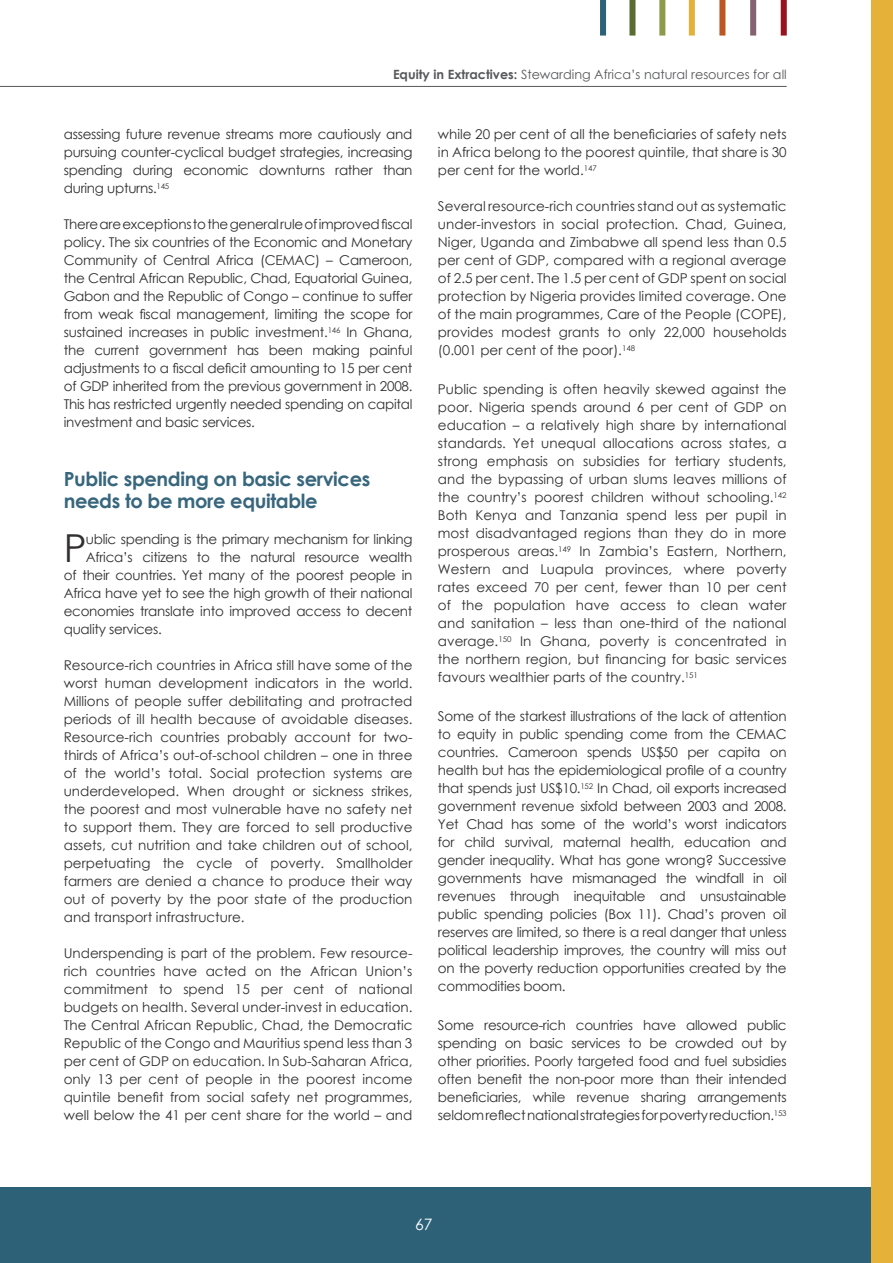
<style>
.page{position:relative;width:893px;height:1263px;background:#fff}
.page>*{position:absolute;margin:0;border:0;box-sizing:border-box;transform-origin:0 0}
.t1{font:38.55px "Century Gothic";color:#312f30}
.t2{font:700 19.5px/22.5px "Century Gothic";letter-spacing:-.02em;color:#38667d}
.t3{font:15.75px "Century Gothic";color:#fff}
.t4{font:13.5px/18px "Century Gothic";letter-spacing:-.02em;color:#312f30;text-align:justify}
.t5{font:12.75px "Century Gothic";color:#57585a}
.s1{font-weight:700}
</style>
<div class="page">
<div style="left:0;top:1188px;width:893px;height:75px;background:#2d6178"></div>
<div style="left:871px;top:0;width:22px;height:1263px;background:#e5b139"></div>
<div style="left:600px;top:0;width:6px;height:36px;background:#2d6178"></div>
<div style="left:659px;top:0;width:6px;height:36px;background:#8c9a4a"></div>
<div style="left:629px;top:0;width:6px;height:36px;background:#5a6c31"></div>
<div style="left:689px;top:0;width:6px;height:36px;background:#e5b139"></div>
<div style="left:719px;top:0;width:6px;height:36px;background:#bd5722"></div>
<div style="left:750px;top:0;width:6px;height:36px;background:#856271"></div>
<div style="left:781px;top:0;width:6px;height:36px;background:#97111e"></div>
<hr style="left:0;top:86px;width:787px;height:1px;background:#57585a">
<p class="t5" style="left:393px;top:65px;width:395px"><span class="s1">Equity in Extractives:</span> Stewarding Africa’s natural resources for all</p>
<p class="t4" style="left:64px;top:125px;width:350px">assessing future revenue streams more cautiously and pursuing counter-cyclical budget strategies, increasing spending during economic downturns rather than during upturns.<sup>145</sup></p>
<p class="t4" style="left:64px;top:215px;width:350px">There are exceptions to the general rule of improved fiscal policy. The six countries of the Economic and Monetary Community of Central Africa (CEMAC) – Cameroon, the Central African Republic, Chad, Equatorial Guinea, Gabon and the Republic of Congo – continue to suffer from weak fiscal management, limiting the scope for sustained increases in public investment.<sup>146</sup> In Ghana, the current government has been making painful adjustments to a fiscal deficit amounting to 15 per cent of GDP inherited from the previous government in 2008.<br>This has restricted urgently needed spending on capital investment and basic services.</p>
<p class="t2" style="left:64px;top:466px;width:308px">Public spending on basic services needs to be more equitable</p>
<p class="t1" style="left:64px;top:521px;width:24px">P</p>
<p class="t4" style="left:86px;top:530px;width:328px">ublic spending is the primary mechanism for linking</p>
<p class="t4" style="left:86px;top:548px;width:328px">Africa’s citizens to the natural resource wealth</p>
<p class="t4" style="left:64px;top:566px;width:350px">of their countries. Yet many of the poorest people in</p>
<p class="t4" style="left:64px;top:584px;width:350px">Africa have yet to see the high growth of their national</p>
<p class="t4" style="left:64px;top:602px;width:350px">economies translate into improved access to decent</p>
<p class="t4" style="left:64px;top:620px;width:100px">quality services.</p>
<p class="t4" style="left:64px;top:656px;width:350px">Resource-rich countries in Africa still have some of the worst human development indicators in the world.<br>Millions of people suffer debilitating and protracted periods of ill health because of avoidable diseases.<br>Resource-rich countries probably account for two&shy;thirds of Africa’s out-of-school children – one in three of the world’s total. Social protection systems are underdeveloped. When drought or sickness strikes, the poorest and most vulnerable have no safety net to support them. They are forced to sell productive assets, cut nutrition and take children out of school, perpetuating the cycle of poverty. Smallholder farmers are denied a chance to produce their way out of poverty by the poor state of the production and transport infrastructure.</p>
<p class="t4" style="left:64px;top:944px;width:350px">Underspending is part of the problem. Few resource&shy;rich countries have acted on the African Union’s commitment to spend 15 per cent of national budgets on health. Several under-invest in education.<br>The Central African Republic, Chad, the Democratic Republic of the Congo and Mauritius spend less than 3 per cent of GDP on education. In Sub-Saharan Africa, only 13 per cent of people in the poorest income quintile benefit from social safety net programmes, well below the 41 per cent share for the world – and</p>
<p class="t4" style="left:438px;top:125px;width:350px">while 20 per cent of all the beneficiaries of safety nets in Africa belong to the poorest quintile, that share is 30 per cent for the world.<sup>147</sup></p>
<p class="t4" style="left:438px;top:197px;width:350px">Several resource-rich countries stand out as systematic under-investors in social protection. Chad, Guinea, Niger, Uganda and Zimbabwe all spend less than 0.5 per cent of GDP, compared with a regional average of 2.5 per cent. The 1.5 per cent of GDP spent on social protection by Nigeria provides limited coverage. One of the main programmes, Care of the People (COPE), provides modest grants to only 22,000 households (0.001 per cent of the poor).<sup>148</sup></p>
<p class="t4" style="left:438px;top:380px;width:350px">Public spending is often heavily skewed against the poor. Nigeria spends around 6 per cent of GDP on education – a relatively high share by international standards. Yet unequal allocations across states, a strong emphasis on subsidies for tertiary students, and the bypassing of urban slums leaves millions of the country’s poorest children without schooling.<sup>142<br></sup>Both Kenya and Tanzania spend less per pupil in most disadvantaged regions than they do in more prosperous areas.<sup>149</sup> In Zambia’s Eastern, Northern, Western and Luapula provinces, where poverty rates exceed 70 per cent, fewer than 10 per cent of the population have access to clean water and sanitation – less than one-third of the national average.<sup>150</sup> In Ghana, poverty is concentrated in the northern region, but financing for basic services favours wealthier parts of the country.<sup>151</sup></p>
<p class="t4" style="left:438px;top:707px;width:350px">Some of the starkest illustrations of the lack of attention to equity in public spending come from the CEMAC countries. Cameroon spends US$50 per capita on health but has the epidemiological profile of a country that spends just US$10.<sup>152</sup> In Chad, oil exports increased government revenue sixfold between 2003 and 2008.<br>Yet Chad has some of the world’s worst indicators for child survival, maternal health, education and gender inequality. What has gone wrong? Successive governments have mismanaged the windfall in oil revenues through inequitable and unsustainable public spending policies (Box 11). Chad’s proven oil reserves are limited, so there is a real danger that unless political leadership improves, the country will miss out on the poverty reduction opportunities created by the commodities boom.</p>
<p class="t4" style="left:438px;top:1016px;width:350px">Some resource-rich countries have allowed public spending on basic services to be crowded out by other priorities. Poorly targeted food and fuel subsidies often benefit the non-poor more than their intended beneficiaries, while revenue sharing arrangements seldom reflect national strategies for poverty reduction.<sup>153</sup></p>
<p class="t3" style="left:415px;top:1213px;width:19px">67</p>
</div>
